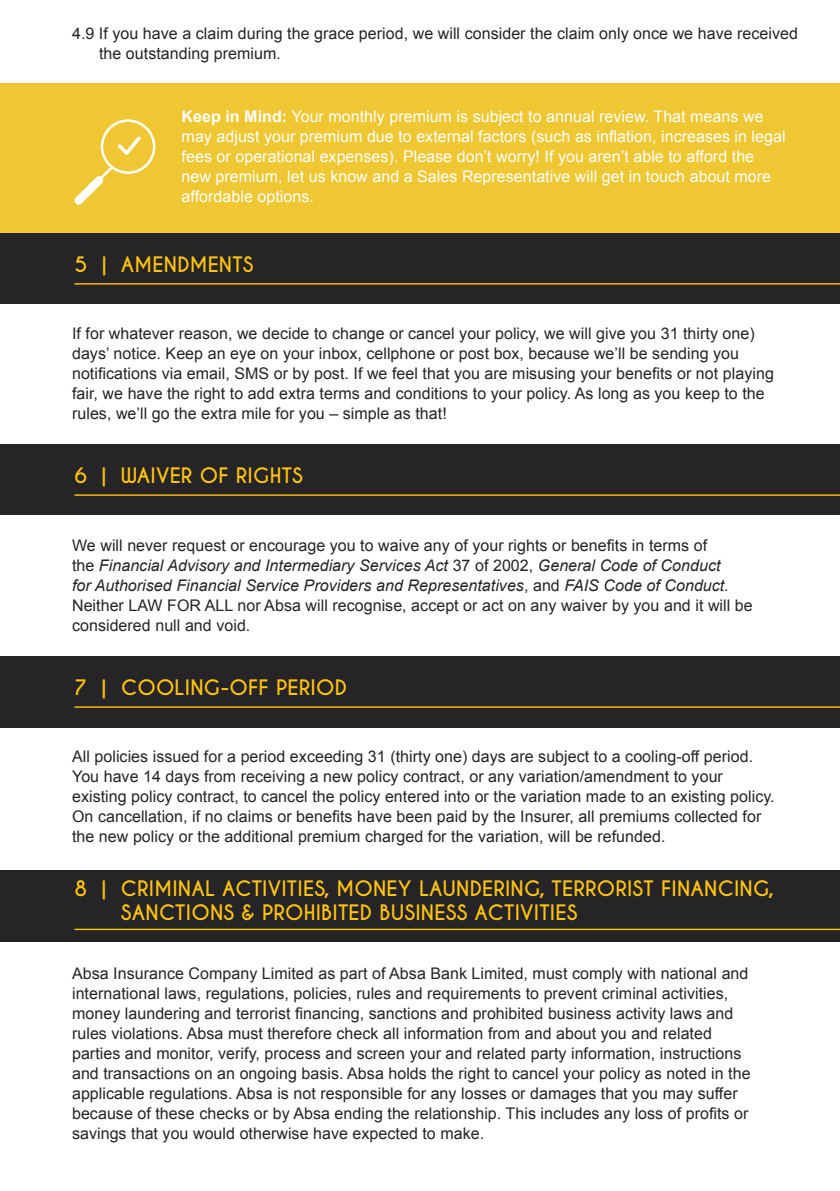
<style>
.page{position:relative;width:840px;height:1191px;background:#fff}
.page>*{position:absolute;margin:0;border:0;box-sizing:border-box;transform-origin:0 0}
.t1{font:700 20px/24px "Caviar Dreams";letter-spacing:.01em;color:#fec40e}
.t2{font:16px/20px "Arial";letter-spacing:.005em;color:#262426}
.t3{font:16px/20px "Arial";letter-spacing:.005em;color:#fff}
.s1{font-weight:700}
.s2{font-style:italic}
</style>
<div class="page">
<div style="left:0;top:444px;width:839px;height:71px;background:#262426"></div>
<div style="left:0;top:656px;width:839px;height:71px;background:#262426"></div>
<div style="left:0;top:870px;width:839px;height:72px;background:#262426"></div>
<hr style="left:74px;top:494px;width:765px;height:2px;background:#fec40e">
<hr style="left:74px;top:706px;width:765px;height:2px;background:#fec40e">
<hr style="left:74px;top:928px;width:765px;height:2px;background:#fec40e">
<div style="left:0;top:233px;width:839px;height:70px;background:#262426"></div>
<hr style="left:74px;top:283px;width:765px;height:1px;background:#fec40e">
<div style="left:0;top:83px;width:839px;height:150px;background:#eec733"></div>
<svg style="left:74px;top:119px;width:82px;height:86px"></svg>
<p class="t2" style="left:99px;top:24px;width:700px;text-indent:-27px">4.9 If you have a claim during the grace period, we will consider the claim only once we have received the outstanding premium.</p>
<p class="t3" style="left:181px;top:107px;width:605px"><span class="s1">Keep in Mind:</span> Your monthly premium is subject to annual review. That means we may adjust your premium due to external factors (such as inflation, increases in legal fees or operational expenses). Please don’t worry! If you aren’t able to afford the new premium, let us know and a Sales Representative will get in touch about more affordable options.</p>
<p class="t1" style="left:74px;top:253px;width:181px">5 | AMENDMENTS</p>
<p class="t2" style="left:72px;top:324px;width:703px">If for whatever reason, we decide to change or cancel your policy, we will give you 31 thirty one) days’ notice. Keep an eye on your inbox, cellphone or post box, because we’ll be sending you notifications via email, SMS or by post. If we feel that you are misusing your benefits or not playing fair, we have the right to add extra terms and conditions to your policy. As long as you keep to the rules, we’ll go the extra mile for you – simple as that!</p>
<p class="t1" style="left:74px;top:464px;width:230px">6 | WAIVER OF RIGHTS</p>
<p class="t2" style="left:72px;top:535px;width:681px">We will never request or encourage you to waive any of your rights or benefits in terms of<br>the <span class="s2">Financial Advisory and Intermediary Services Act</span> 37 of 2002, <span class="s2">General Code of Conduct<br>for Authorised Financial Service Providers and Representatives</span>, and <span class="s2">FAIS Code of Conduct.<br></span>Neither LAW FOR ALL nor Absa will recognise, accept or act on any waiver by you and it will be considered null and void.</p>
<p class="t1" style="left:74px;top:676px;width:274px">7 | COOLING-OFF PERIOD</p>
<p class="t2" style="left:72px;top:746px;width:703px">All policies issued for a period exceeding 31 (thirty one) days are subject to a cooling-off period.<br>You have 14 days from receiving a new policy contract, or any variation/amendment to your existing policy contract, to cancel the policy entered into or the variation made to an existing policy.<br>On cancellation, if no claims or benefits have been paid by the Insurer, all premiums collected for the new policy or the additional premium charged for the variation, will be refunded.</p>
<p class="t1" style="left:121px;top:876px;width:654px;text-indent:-46px">8 | CRIMINAL ACTIVITIES, MONEY LAUNDERING, TERRORIST FINANCING,<br>SANCTIONS &amp; PROHIBITED BUSINESS ACTIVITIES</p>
<p class="t2" style="left:72px;top:963px;width:679px">Absa Insurance Company Limited as part of Absa Bank Limited, must comply with national and international laws, regulations, policies, rules and requirements to prevent criminal activities, money laundering and terrorist financing, sanctions and prohibited business activity laws and rules violations. Absa must therefore check all information from and about you and related parties and monitor, verify, process and screen your and related party information, instructions and transactions on an ongoing basis. Absa holds the right to cancel your policy as noted in the applicable regulations. Absa is not responsible for any losses or damages that you may suffer because of these checks or by Absa ending the relationship. This includes any loss of profits or savings that you would otherwise have expected to make.</p>
</div>
